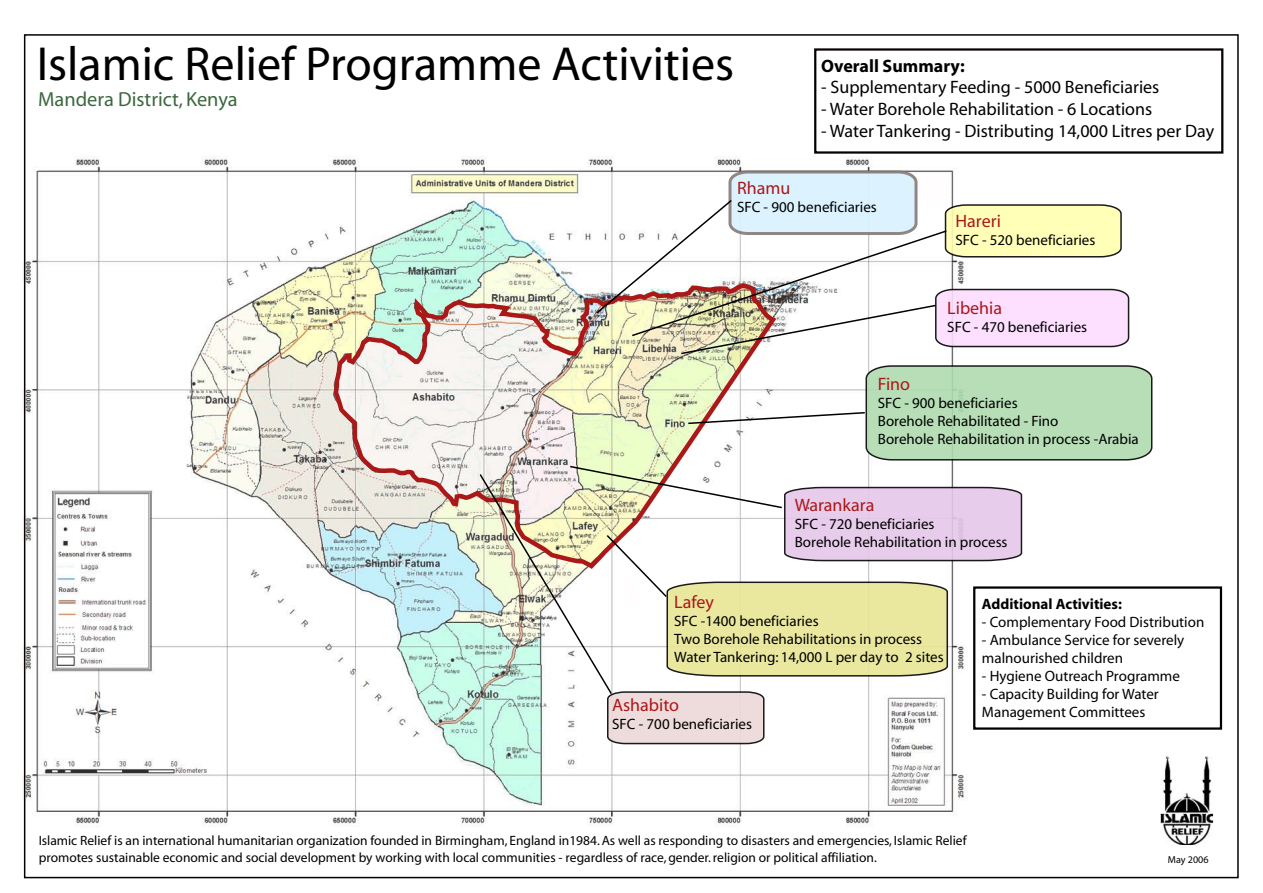
<style>
.page{position:relative;width:1263px;height:893px;background:#fff}
.page>*{position:absolute;margin:0;border:0;box-sizing:border-box;transform-origin:0 0}
.t1{font:48px "Myriad";color:#000}
.t2{font:20.4px "Myriad";color:#3c6840}
.t3{font:18px "Myriad";color:#000}
.t4{font:18px "Myriad";color:#aa1818}
.t5{font:700 18px "Myriad";color:#000}
.t6{font:15px/18px "Myriad";color:#000}
.t7{font:700 15px "Myriad";color:#000}
.t8{font:13.5px/16.5px "Myriad";color:#000}
.t9{font:10.2px "Myriad";color:#000}
</style>
<div class="page">
<img style="left:22px;top:141px;width:942px;height:699px">
<img style="left:1160px;top:756px;width:53px;height:89px">
<img style="left:331px;top:281px;width:448px;height:291px">
<svg style="left:595px;top:169px;width:535px;height:186px"></svg>
<svg style="left:478px;top:364px;width:675px;height:381px"></svg>
<div style="left:814px;top:48px;width:409px;height:106px;border:2px solid #070002"></div>
<div style="left:973px;top:586px;width:249px;height:144px;border:2px solid #000"></div>
<h1 class="t1" style="left:37px;top:40px;width:699px">Islamic Relief Programme Activities</h1>
<h2 class="t2" style="left:38px;top:89px;width:201px">Mandera District, Kenya</h2>
<p class="t5" style="left:821px;top:56px;width:145px">Overall Summary:</p>
<p class="t3" style="left:821px;top:78px;width:340px">- Supplementary Feeding - 5000 Beneficiaries</p>
<p class="t3" style="left:821px;top:100px;width:333px">- Water Borehole Rehabilitation - 6 Locations</p>
<p class="t3" style="left:821px;top:122px;width:394px">- Water Tankering - Distributing 14,000 Litres per Day</p>
<p class="t4" style="left:737px;top:179px;width:55px">Rhamu</p>
<p class="t6" style="left:737px;top:198px;width:141px">SFC - 900 beneficiaries</p>
<p class="t4" style="left:955px;top:212px;width:47px">Hareri</p>
<p class="t6" style="left:955px;top:231px;width:141px">SFC - 520 beneficiaries</p>
<p class="t4" style="left:947px;top:299px;width:56px">Libehia</p>
<p class="t6" style="left:947px;top:319px;width:141px">SFC - 470 beneficiaries</p>
<p class="t4" style="left:878px;top:375px;width:34px">Fino</p>
<p class="t6" style="left:878px;top:395px;width:263px">SFC - 900 beneficiaries<br>Borehole Rehabilitated - Fino<br>Borehole Rehabilitation in process -Arabia</p>
<p class="t4" style="left:795px;top:496px;width:81px">Warankara</p>
<p class="t6" style="left:795px;top:515px;width:214px">SFC - 720 beneficiaries<br>Borehole Rehabilitation in process</p>
<p class="t4" style="left:674px;top:593px;width:41px">Lafey</p>
<p class="t6" style="left:674px;top:613px;width:271px">SFC -1400 beneficiaries<br>Two Borehole Rehabilitations in process<br>Water Tankering: 14,000 L per day to 2 sites</p>
<p class="t4" style="left:612px;top:696px;width:68px">Ashabito</p>
<p class="t6" style="left:612px;top:716px;width:141px">SFC - 700 beneficiaries</p>
<p class="t7" style="left:982px;top:596px;width:141px">Additional Activities:</p>
<p class="t6" style="left:982px;top:614px;width:224px">- Complementary Food Distribution</p>
<p class="t6" style="left:982px;top:632px;width:204px">- Ambulance Service for severely malnourished children</p>
<p class="t6" style="left:982px;top:668px;width:199px">- Hygiene Outreach Programme</p>
<p class="t6" style="left:982px;top:686px;width:178px">- Capacity Building for Water<br>Management Committees</p>
<p class="t8" style="left:39px;top:833px;width:929px">Islamic Relief is an international humanitarian organization founded in Birmingham, England in1984.As well as responding to disasters and emergencies, Islamic Relief promotes sustainable economic and social development by working with local communities - regardless of race, gender.religion or political affiliation.</p>
<p class="t9" style="left:1168px;top:854px;width:42px">May 2006</p>
</div>
